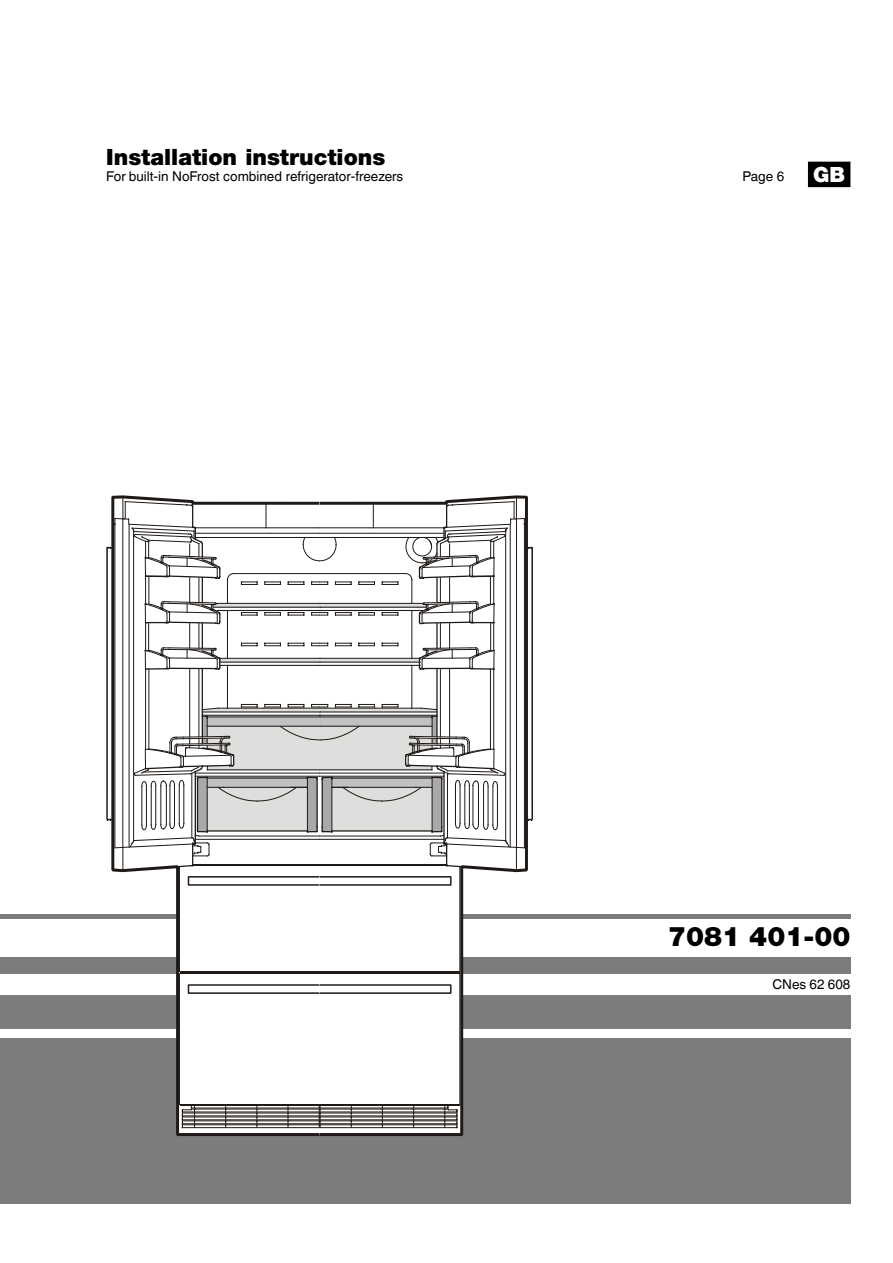
<style>
.page{position:relative;width:893px;height:1263px;background:#fff}
.page>*{position:absolute;margin:0;border:0;box-sizing:border-box;transform-origin:0 0}
.Titel_18{font:900 27px "Helvetica Neue LT";color:#000}
.t1{font:900 22.5px "Helvetica Neue LT";color:#000}
.t2{font:900 21px "Helvetica Neue LT";color:#fff}
.TEXT{font:13.5px "Helvetica Linotype";color:#000}
</style>
<div class="page">
<div style="left:0;top:1037px;width:850px;height:166px;background:#7c7c7c"></div>
<div style="left:0;top:995px;width:850px;height:34px;background:#7c7c7c"></div>
<div style="left:0;top:957px;width:850px;height:17px;background:#7c7c7c"></div>
<hr style="left:0;top:914px;width:850px;height:4px;background:#7c7c7c">
<svg style="left:320px;top:495px;width:208px;height:641px;fill:#fff"></svg>
<svg style="left:319px;top:1105px;width:2px;height:22px"></svg>
<svg style="left:319px;top:984px;width:133px;height:10px"></svg>
<svg style="left:319px;top:876px;width:133px;height:10px"></svg>
<svg style="left:111px;top:495px;width:208px;height:641px;fill:#fff"></svg>
<svg style="left:106px;top:497px;width:427px;height:373px"></svg>
<div style="left:809px;top:162px;width:41px;height:24px;background:#000"></div>
<div style="left:808px;top:162px;width:42px;height:25px;border:2px solid #000"></div>
<p class="t1" style="left:106px;top:144px;width:281px">Installation instructions</p>
<p class="TEXT" style="left:106px;top:169px;width:299px">For built-in NoFrost combined refrigerator-freezers</p>
<p class="TEXT" style="left:743px;top:169px;width:43px">Page 6</p>
<p class="t2" style="left:813px;top:162px;width:33px">GB</p>
<p class="Titel_18" style="left:668px;top:920px;width:184px">7081 401-00</p>
<p class="TEXT" style="left:772px;top:976px;width:79px">CNes 62 608</p>
</div>
